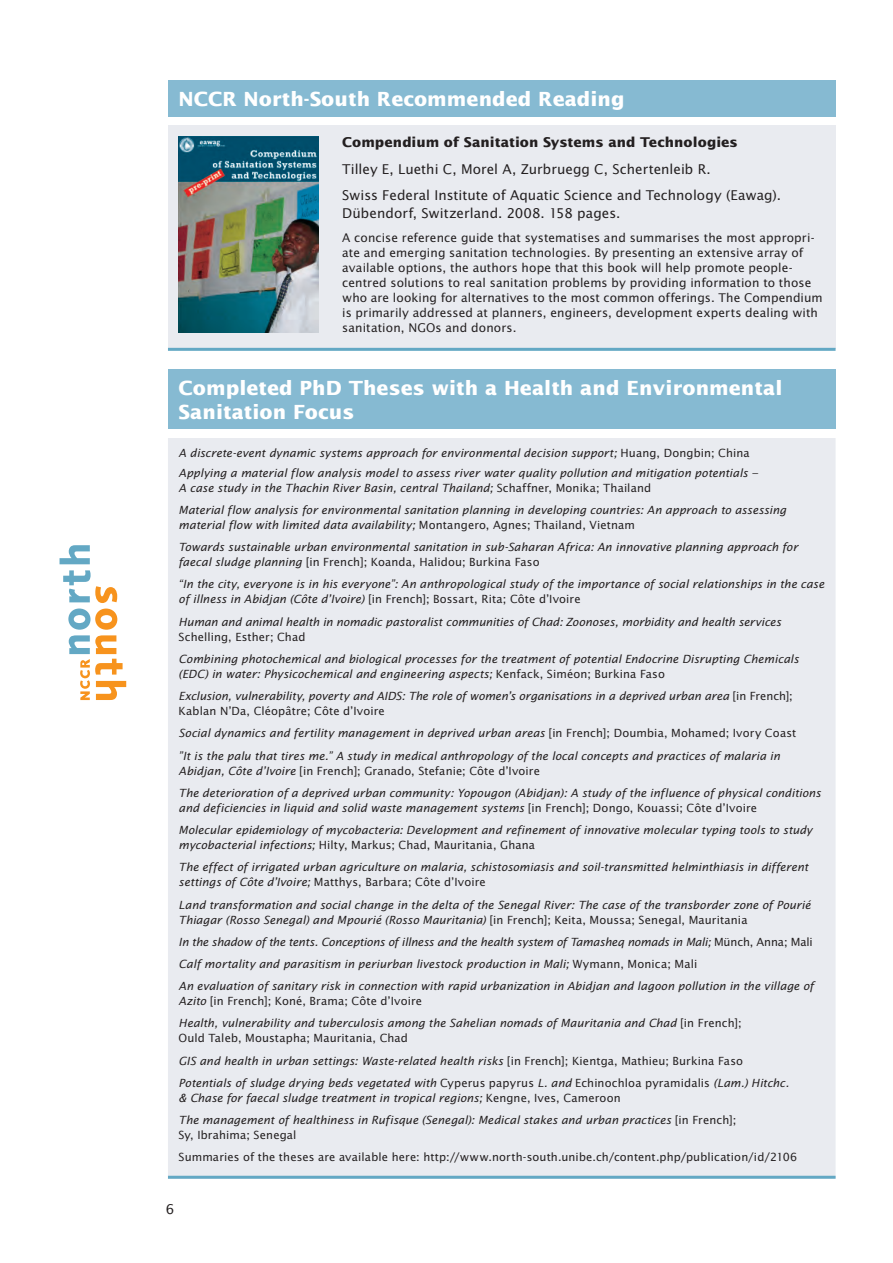
<style>
.page{position:relative;width:893px;height:1263px;background:#fff}
.page>*{position:absolute;margin:0;border:0;box-sizing:border-box;transform-origin:0 0}
.t1{font:700 19.5px/24px "Lucida Sans Std";letter-spacing:.005em;color:#fff}
.t2{font:13.5px/26.5px "Lucida Sans Std";color:#231f20}
.t3{font:700 13.5px "Lucida Sans Std";color:#231f20}
.t4{font:12px/15px "Lucida Sans Std";letter-spacing:.005em;color:#231f20}
.t5{font:italic 11.25px/22.2px "Lucida Sans Std";color:#231f20}
.t6{font:11.25px/22.2px "Lucida Sans Std";letter-spacing:.01em;color:#231f20}
.s1{font-style:normal}
</style>
<div class="page">
<svg style="left:60px;top:545px;width:30px;height:19px"></svg>
<svg style="left:63px;top:570px;width:63px;height:130px"></svg>
<div style="left:168px;top:438px;width:668px;height:738px;background:#e9ebf0"></div>
<div style="left:168px;top:81px;width:668px;height:36px;background:#86bad2"></div>
<div style="left:168px;top:125px;width:668px;height:224px;background:#e9ebf0"></div>
<img style="left:179px;top:137px;width:139px;height:196px">
<div style="left:168px;top:369px;width:668px;height:59px;background:#86bad2"></div>
<hr style="left:168px;top:1176px;width:668px;height:3px;background:#63a8c4">
<hr style="left:168px;top:348px;width:668px;height:3px;background:#63a8c4">
<h1 class="t1" style="left:179px;top:88px;width:448px">NCCR North-South Recommended Reading</h1>
<p class="t3" style="left:342px;top:135px;width:397px">Compendium of Sanitation Systems and Technologies</p>
<p class="t2" style="left:342px;top:156px;width:440px">Tilley E, Luethi C, Morel A, Zurbruegg C, Schertenleib R.<br>Swiss Federal Institute of Aquatic Science and Technology (Eawag).</p>
<p class="t2" style="left:342px;top:200px;width:280px">Dübendorf, Switzerland. 2008. 158 pages.</p>
<p class="t4" style="left:342px;top:230px;width:482px">A concise reference guide that systematises and summarises the most appropri&shy;ate and emerging sanitation technologies. By presenting an extensive array of available options, the authors hope that this book will help promote people&shy;centred solutions to real sanitation problems by providing information to those who are looking for alternatives to the most common offerings. The Compendium is primarily addressed at planners, engineers, development experts dealing with sanitation, NGOs and donors.</p>
<h1 class="t1" style="left:179px;top:376px;width:605px">Completed PhD Theses with a Health and Environmental<br>Sanitation Focus</h1>
<p class="t5" style="left:179px;top:443px;width:580px;line-height:20.1px">A discrete-event dynamic systems approach for environmental decision support; <span class="s1">Huang, Dongbin; China<br></span>Applying a material flow analysis model to assess river water quality pollution and mitigation potentials –</p>
<p class="t5" style="left:179px;top:477px;width:609px">A case study in the Thachin River Basin, central Thailand; <span class="s1">Schaffner, Monika; Thailand<br></span>Material flow analysis for environmental sanitation planning in developing countries: An approach to assessing</p>
<p class="t5" style="left:179px;top:514px;width:621px">material flow with limited data availability; <span class="s1">Montangero, Agnes; Thailand, Vietnam<br></span>Towards sustainable urban environmental sanitation in sub-Saharan Africa: An innovative planning approach for</p>
<p class="t5" style="left:179px;top:551px;width:647px">faecal sludge planning <span class="s1">[in French]; Koanda, Halidou; Burkina Faso<br></span>“In the city, everyone is in his everyone”: An anthropological study of the importance of social relationships in the case</p>
<p class="t5" style="left:179px;top:588px;width:604px">of illness in Abidjan (Côte d’Ivoire) <span class="s1">[in French]; Bossart, Rita; Côte d’Ivoire<br></span>Human and animal health in nomadic pastoralist communities of Chad: Zoonoses, morbidity and health services</p>
<p class="t6" style="left:179px;top:626px;width:128px">Schelling, Esther; Chad</p>
<p class="t5" style="left:179px;top:651px;width:622px;line-height:15px">Combining photochemical and biological processes for the treatment of potential Endocrine Disrupting Chemicals (EDC) in water: Physicochemical and engineering aspects; <span class="s1">Kenfack, Siméon; Burkina Faso</span></p>
<p class="t5" style="left:179px;top:689px;width:616px;line-height:15px">Exclusion, vulnerability, poverty and AIDS: The role of women’s organisations in a deprived urban area <span class="s1">[in French];<br>Kablan N’Da, Cléopâtre; Côte d’Ivoire</span></p>
<p class="t5" style="left:179px;top:722px;width:619px">Social dynamics and fertility management in deprived urban areas <span class="s1">[in French]; Doumbia, Mohamed; Ivory Coast </span>”It is the palu that tires me.” A study in medical anthropology of the local concepts and practices of malaria in</p>
<p class="t5" style="left:179px;top:760px;width:644px">Abidjan, Côte d’Ivoire <span class="s1">[in French]; Granado, Stefanie; Côte d’Ivoire<br></span>The deterioration of a deprived urban community: Yopougon (Abidjan): A study of the influence of physical conditions</p>
<p class="t5" style="left:179px;top:797px;width:635px">and deficiencies in liquid and solid waste management systems <span class="s1">[in French]; Dongo, Kouassi; Côte d’Ivoire<br></span>Molecular epidemiology of mycobacteria: Development and refinement of innovative molecular typing tools to study</p>
<p class="t5" style="left:179px;top:834px;width:631px">mycobacterial infections; <span class="s1">Hilty, Markus; Chad, Mauritania, Ghana<br></span>The effect of irrigated urban agriculture on malaria, schistosomiasis and soil-transmitted helminthiasis in different</p>
<p class="t5" style="left:179px;top:871px;width:634px">settings of Côte d’Ivoire; <span class="s1">Matthys, Barbara; Côte d’Ivoire<br></span>Land transformation and social change in the delta of the Senegal River: The case of the transborder zone of Pourié</p>
<p class="t5" style="left:179px;top:908px;width:637px">Thiagar (Rosso Senegal) and Mpourié (Rosso Mauritania) <span class="s1">[in French]; Keita, Moussa; Senegal, Mauritania<br></span>In the shadow of the tents. Conceptions of illness and the health system of Tamasheq nomads in Mali; <span class="s1">Münch, Anna; Mali </span>Calf mortality and parasitism in periurban livestock production in Mali; <span class="s1">Wymann, Monica; Mali<br></span>An evaluation of sanitary risk in connection with rapid urbanization in Abidjan and lagoon pollution in the village of</p>
<p class="t5" style="left:179px;top:990px;width:565px">Azito <span class="s1">[in French]; Koné, Brama; Côte d’Ivoire<br></span>Health, vulnerability and tuberculosis among the Sahelian nomads of Mauritania and Chad <span class="s1">[in French];</span></p>
<p class="t5" style="left:179px;top:1027px;width:612px"><span class="s1">Ould Taleb, Moustapha; Mauritania, Chad<br></span>GIS and health in urban settings: Waste-related health risks <span class="s1">[in French]; Kientga, Mathieu; Burkina Faso<br></span>Potentials of sludge drying beds vegetated with <span class="s1">Cyperus papyrus</span> L. and <span class="s1">Echinochloa pyramidalis</span> (Lam.) Hitchc.</p>
<p class="t5" style="left:179px;top:1087px;width:559px">&amp; Chase for faecal sludge treatment in tropical regions; <span class="s1">Kengne, Ives, Cameroon<br></span>The management of healthiness in Rufisque (Senegal): Medical stakes and urban practices <span class="s1">[in French];</span></p>
<p class="t6" style="left:179px;top:1124px;width:620px">Sy, Ibrahima; Senegal<br>Summaries of the theses are available here: http://www.north-south.unibe.ch/content.php/publication/id/2106</p>
<p class="t2" style="left:166px;top:1196px;width:10px">6</p>
</div>
